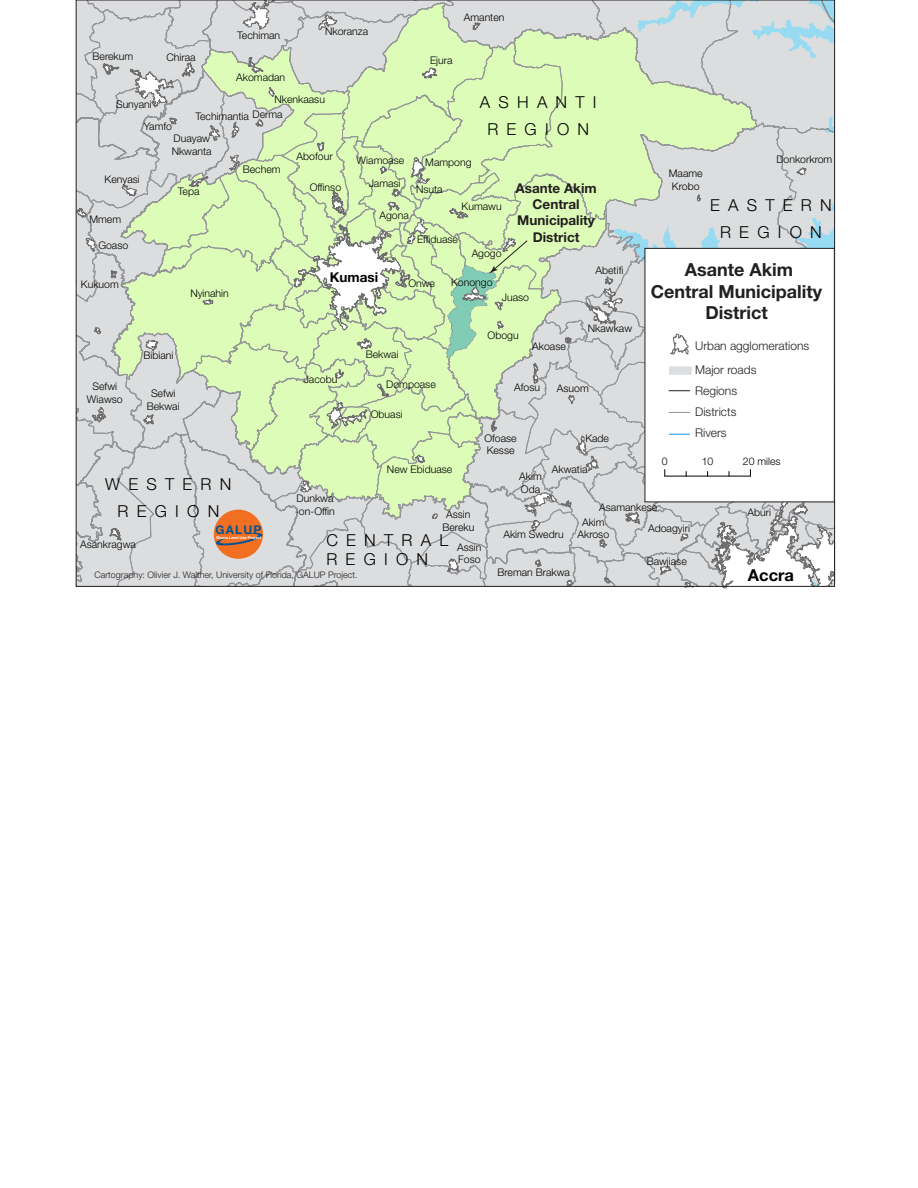
<style>
.page{position:relative;width:918px;height:1188px;background:#fff}
.page>*{position:absolute;margin:0;border:0;box-sizing:border-box;transform-origin:0 0}
.t1{font:700 18px/21.6px "Helvetica Neue LT Std";color:#221f1f;text-align:center}
.t2{font:300 16.5px/27px "Helvetica Neue LT Std";letter-spacing:.5em;color:#000;text-align:center}
.t3{font:700 16.5px "Helvetica Neue LT Std";color:#000}
.t4{font:700 13.5px/16.2px "Helvetica Neue LT Std";color:#221f1f;text-align:center}
.t5{font:700 13.5px "Helvetica Neue LT Std";color:#000}
.t6{font:300 12px/21px "Helvetica Neue LT Std";color:#221f1f}
.t7{font:700 12px "Helvetica Neue LT Std";letter-spacing:.1em;color:#005495}
.t8{font:300 10.5px/12.6px "Helvetica Neue LT Std";color:#000}
.t9{font:300 9px "Helvetica Neue LT Std";color:#221f1f}
.t10{font:700 3.9px "Helvetica Neue LT Std";color:#fff}
</style>
<div class="page">
<svg style="left:76px;top:0;width:759px;height:589px;background:#d9e4ce"></svg>
<p class="t8" style="left:93px;top:50px;width:42px">Berekum</p>
<p class="t8" style="left:166px;top:50px;width:31px">Chiraa</p>
<p class="t8" style="left:237px;top:29px;width:44px">Techiman</p>
<p class="t8" style="left:236px;top:70px;width:51px">Akomadan</p>
<p class="t8" style="left:325px;top:25px;width:45px">Nkoranza</p>
<p class="t8" style="left:274px;top:93px;width:52px">Nkenkaasu</p>
<p class="t8" style="left:116px;top:98px;width:37px">Sunyani</p>
<p class="t8" style="left:253px;top:108px;width:32px">Derma</p>
<p class="t8" style="left:174px;top:104px;width:77px;line-height:22.5px;text-indent:22px">Techimantia<br>Duayaw</p>
<p class="t8" style="left:172px;top:145px;width:42px">Nkwanta</p>
<p class="t8" style="left:144px;top:119px;width:30px">Yamfo</p>
<p class="t8" style="left:297px;top:150px;width:37px">Abofour</p>
<p class="t8" style="left:105px;top:172px;width:37px">Kenyasi</p>
<p class="t8" style="left:89px;top:212px;width:33px">Mmem</p>
<p class="t8" style="left:98px;top:239px;width:31px">Goaso</p>
<p class="t8" style="left:178px;top:184px;width:23px">Tepa</p>
<p class="t8" style="left:243px;top:163px;width:39px">Bechem</p>
<p class="t8" style="left:310px;top:180px;width:33px">Offinso</p>
<p class="t8" style="left:357px;top:153px;width:49px">Wiamoase</p>
<p class="t8" style="left:369px;top:176px;width:33px">Jamasi</p>
<p class="t8" style="left:379px;top:209px;width:31px">Agona</p>
<p class="t8" style="left:464px;top:10px;width:42px">Amanten</p>
<p class="t8" style="left:430px;top:54px;width:24px">Ejura</p>
<h2 class="t2" style="left:480px;top:88px;width:118px">ASHANTI<br>REGION</h2>
<p class="t8" style="left:425px;top:156px;width:48px">Mampong</p>
<p class="t8" style="left:416px;top:183px;width:28px">Nsuta</p>
<p class="t8" style="left:462px;top:200px;width:42px">Kumawu</p>
<p class="t8" style="left:417px;top:233px;width:43px">Effiduase</p>
<p class="t8" style="left:472px;top:246px;width:31px">Agogo</p>
<p class="t4" style="left:516px;top:180px;width:83px">Asante Akim<br>Central<br>Municipality<br>District</p>
<p class="t8" style="left:669px;top:167px;width:35px">Maame<br>Krobo</p>
<p class="t8" style="left:776px;top:153px;width:58px">Donkorkrom</p>
<h2 class="t2" style="left:710px;top:192px;width:123px">EASTERN<br>REGION</h2>
<h1 class="t1" style="left:651px;top:259px;width:173px">Asante Akim<br>Central Municipality<br>District</h1>
<p class="t6" style="left:695px;top:333px;width:116px;line-height:24.2px">Urban agglomerations<br>Major roads</p>
<p class="t6" style="left:695px;top:380px;width:44px;text-align:justify">Regions Districts Rivers</p>
<p class="t8" style="left:596px;top:263px;width:29px">Abetifi</p>
<p class="t5" style="left:330px;top:269px;width:50px">Kumasi</p>
<p class="t8" style="left:451px;top:276px;width:43px">Konongo</p>
<p class="t8" style="left:408px;top:277px;width:28px">Onwe</p>
<p class="t8" style="left:81px;top:278px;width:39px">Kukuom</p>
<p class="t8" style="left:190px;top:286px;width:40px">Nyinahin</p>
<p class="t8" style="left:502px;top:291px;width:29px">Juaso</p>
<p class="t8" style="left:588px;top:322px;width:46px">Nkawkaw</p>
<p class="t8" style="left:488px;top:328px;width:33px">Obogu</p>
<p class="t8" style="left:532px;top:339px;width:35px">Akoase</p>
<p class="t8" style="left:366px;top:348px;width:34px">Bekwai</p>
<p class="t8" style="left:144px;top:349px;width:31px">Bibiani</p>
<p class="t8" style="left:701px;top:360px;width:35px">Begoro</p>
<p class="t8" style="left:304px;top:373px;width:35px">Jacobu</p>
<p class="t8" style="left:386px;top:378px;width:51px">Dompoase</p>
<p class="t8" style="left:87px;top:380px;width:37px;text-align:center">Sefwi<br>Wiawso</p>
<p class="t8" style="left:514px;top:380px;width:27px">Afosu</p>
<p class="t8" style="left:557px;top:382px;width:33px">Asuom</p>
<p class="t8" style="left:147px;top:387px;width:34px;text-align:center">Sefwi<br>Bekwai</p>
<p class="t8" style="left:689px;top:390px;width:30px">Osiem</p>
<p class="t8" style="left:371px;top:408px;width:33px">Obuasi</p>
<p class="t8" style="left:699px;top:410px;width:44px">New Tafo</p>
<p class="t8" style="left:484px;top:431px;width:34px">Ofoase<br>Kesse</p>
<p class="t8" style="left:585px;top:432px;width:25px">Kade</p>
<p class="t8" style="left:728px;top:450px;width:45px">Koforidua</p>
<p class="t8" style="left:662px;top:454px;width:7px">0</p>
<p class="t8" style="left:702px;top:455px;width:13px">10</p>
<p class="t8" style="left:743px;top:454px;width:39px">20 miles</p>
<p class="t8" style="left:552px;top:463px;width:37px">Akwatia</p>
<p class="t8" style="left:387px;top:463px;width:67px">New Ebiduase</p>
<p class="t8" style="left:519px;top:470px;width:24px">Akim<br>Oda</p>
<h2 class="t2" style="left:105px;top:470px;width:128px">WESTERN<br>REGION</h2>
<p class="t8" style="left:295px;top:492px;width:41px">Dunkwa -on-Offin</p>
<p class="t8" style="left:599px;top:501px;width:60px">Asamankese</p>
<p class="t8" style="left:748px;top:505px;width:25px">Aburi</p>
<p class="t8" style="left:442px;top:508px;width:33px;text-align:center">Assin<br>Bereku</p>
<p class="t8" style="left:577px;top:515px;width:33px;text-align:center">Akim<br>Akroso</p>
<p class="t8" style="left:648px;top:521px;width:43px">Adoagyiri</p>
<p class="t8" style="left:647px;top:554px;width:42px">Bawjiase</p>
<p class="t7" style="left:215px;top:522px;width:48px">GALUP</p>
<p class="t10" style="left:216px;top:535px;width:47px">Ghana Land Use Project</p>
<h2 class="t2" style="left:326px;top:530px;width:123px;line-height:19.8px;text-align:left">CENTRAL<br>REGION</h2>
<p class="t8" style="left:503px;top:528px;width:62px">Akim Swedru</p>
<p class="t8" style="left:80px;top:538px;width:57px">Asankragwa</p>
<p class="t8" style="left:457px;top:540px;width:26px">Assin<br>Foso</p>
<p class="t8" style="left:497px;top:566px;width:74px">Breman Brakwa</p>
<h2 class="t3" style="left:748px;top:565px;width:48px">Accra</h2>
<p class="t9" style="left:94px;top:570px;width:265px">Cartography: Olivier J. Walther, University of Florida, GALUP Project.</p>
</div>
